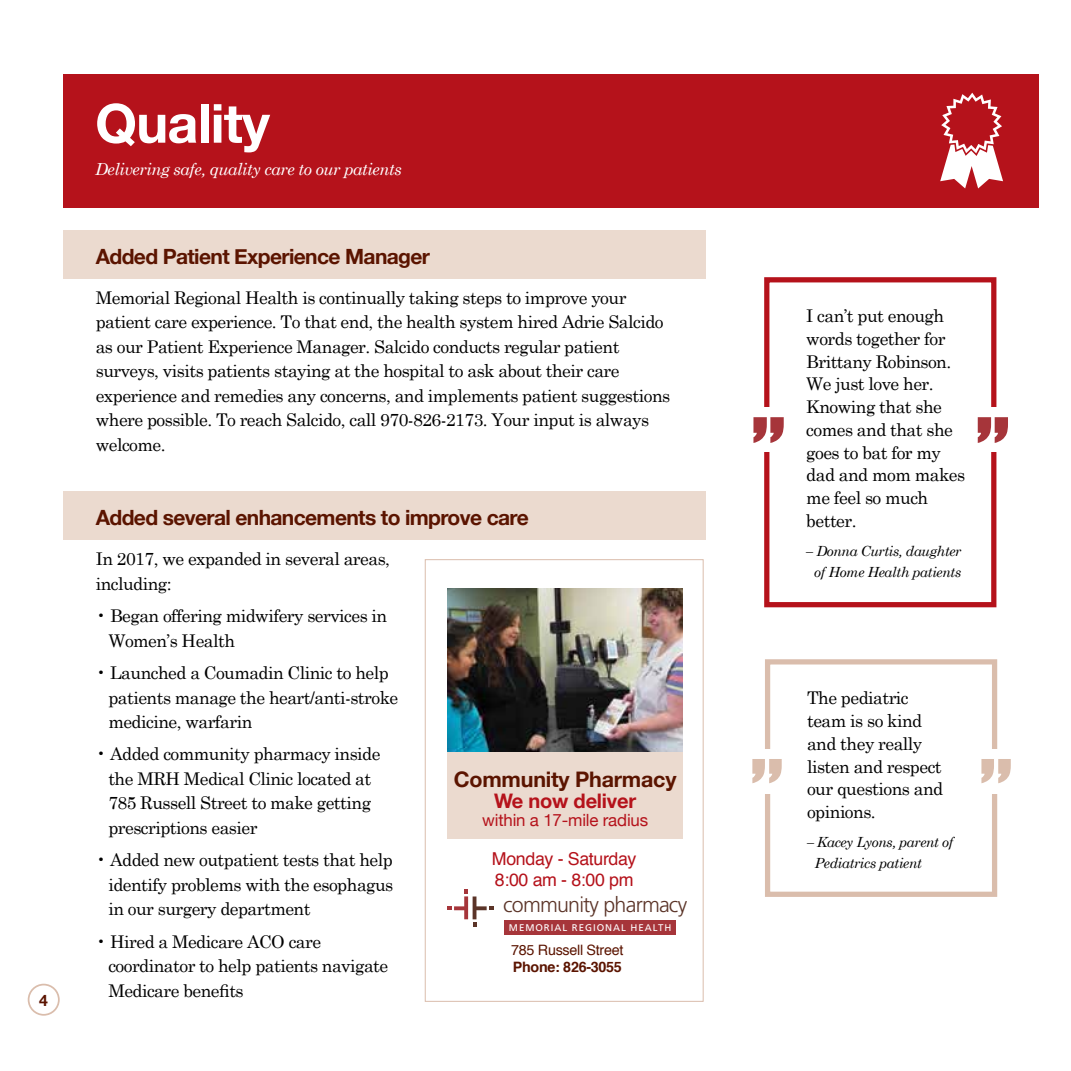
<style>
.page{position:relative;width:1071px;height:1071px;background:#fff}
.page>*{position:absolute;margin:0;border:0;box-sizing:border-box;transform-origin:0 0}
.t1{font:94.85px "Impact";color:#dabdac}
.t2{font:700 53.9px "Helvetica Neue";letter-spacing:-.015em;color:#fff}
.t3{font:300 21.35px "Frutiger";letter-spacing:-.035em;color:#5b3428}
.t4{font:700 21.35px "Helvetica Neue";letter-spacing:-.01em;color:#5b1400}
.t5{font:700 21px "Helvetica Neue";letter-spacing:-.03em;color:#5b1400}
.t6{font:700 20.12px "Helvetica Neue";letter-spacing:-.01em;color:#b5121b}
.t7{font:17.85px/21.2px "Helvetica";letter-spacing:-.02em;color:#b5121b}
.t8{font:17.5px/24.5px "Century Schoolbook";letter-spacing:-.03em;color:#000}
.t9{font:16.8px "Helvetica Neue";letter-spacing:-.01em;color:#b5121b}
.t10{font:italic 16.62px "Century Schoolbook";letter-spacing:-.03em;color:#fff}
.t11{font:700 15.75px "Helvetica Neue";color:#5b1400}
.t12{font:14.35px "Helvetica";letter-spacing:-.02em;color:#5b1400}
.t13{font:700 14.35px "Helvetica";letter-spacing:-.02em;color:#5b1400}
.t14{font:italic 14px/21px "Century Schoolbook";letter-spacing:-.03em;color:#000;text-align:center}
.t15{font:9.62px "Frutiger";letter-spacing:.1em;color:#fff}
</style>
<div class="page">
<div style="left:63px;top:74px;width:975px;height:134px;background:#b5121b"></div>
<div style="left:63px;top:230px;width:643px;height:48px;background:#ebdacf"></div>
<div style="left:63px;top:492px;width:643px;height:48px;background:#ebdacf"></div>
<div style="left:764px;top:277px;width:232px;height:330px;border:5px solid #b5121b"></div>
<div style="left:765px;top:659px;width:232px;height:238px;border:5px solid #dabdac"></div>
<div style="left:750px;top:407px;width:42px;height:45px;background:#fff"></div>
<svg style="left:753px;top:417px;width:31px;height:26px"></svg>
<div style="left:974px;top:407px;width:42px;height:45px;background:#fff"></div>
<svg style="left:978px;top:417px;width:30px;height:26px"></svg>
<div style="left:28px;top:984px;width:32px;height:32px;border:2px solid #dabdac;border-radius:50%"></div>
<svg style="left:940px;top:93px;width:63px;height:95px"></svg>
<div style="left:978px;top:750px;width:42px;height:44px;background:#fff"></div>
<div style="left:749px;top:750px;width:42px;height:44px;background:#fff"></div>
<img style="left:447px;top:588px;width:236px;height:164px">
<div style="left:505px;top:920px;width:171px;height:15px;background:#a6353a"></div>
<svg style="left:447px;top:889px;width:47px;height:37px"></svg>
<div style="left:447px;top:752px;width:236px;height:87px;background:#ebdacf"></div>
<div style="left:425px;top:559px;width:279px;height:443px;border:1px solid #dabdac"></div>
<p class="t11" style="left:39px;top:988px;width:10px">4</p>
<h2 class="t2" style="left:95px;top:81px;width:176px">Quality</h2>
<p class="t10" style="left:95px;top:158px;width:308px">Delivering safe, quality care to our patients</p>
<p class="t5" style="left:96px;top:240px;width:336px">Added Patient Experience Manager</p>
<p class="t8" style="left:96px;top:285px;width:576px">Memorial Regional Health is continually taking steps to improve your patient care experience. To that end, the health system hired Adrie Salcido as our Patient Experience Manager. Salcido conducts regular patient surveys, visits patients staying at the hospital to ask about their care experience and remedies any concerns, and implements patient suggestions where possible. To reach Salcido, call 970-826-2173. Your input is always welcome.</p>
<p class="t5" style="left:96px;top:501px;width:435px">Added several enhancements to improve care</p>
<p class="t8" style="left:96px;top:546px;width:296px">In 2017, we expanded in several areas, including:</p>
<p class="t8" style="left:108px;top:603px;width:280px;text-indent:-13px">• Began offering midwifery services in<br>Women’s Health</p>
<p class="t8" style="left:108px;top:660px;width:291px;text-indent:-13px">• Launched a Coumadin Clinic to help patients manage the heart/anti-stroke medicine, warfarin</p>
<p class="t8" style="left:108px;top:741px;width:274px;text-indent:-13px">• Added community pharmacy inside the MRH Medical Clinic located at<br>785 Russell Street to make getting prescriptions easier</p>
<p class="t8" style="left:108px;top:847px;width:286px;text-align:justify;text-indent:-13px">• Added new outpatient tests that help identify problems with the esophagus in our surgery department</p>
<p class="t8" style="left:108px;top:929px;width:281px;text-indent:-13px">• Hired a Medicare ACO care coordinator to help patients navigate<br>Medicare benefits</p>
<p class="t4" style="left:454px;top:762px;width:224px">Community Pharmacy</p>
<p class="t6" style="left:494px;top:785px;width:144px">We now deliver</p>
<p class="t9" style="left:482px;top:808px;width:168px">within a 17-mile radius</p>
<p class="t7" style="left:492px;top:849px;width:146px">Monday - Saturday<br>8:00 am - 8:00 pm</p>
<p class="t3" style="left:503px;top:893px;width:185px">community pharmacy</p>
<p class="t15" style="left:509px;top:922px;width:164px">MEMORIAL REGIONAL HEALTH</p>
<p class="t12" style="left:511px;top:939px;width:114px">785 Russell Street</p>
<p class="t13" style="left:513px;top:956px;width:110px">Phone: 826-3055</p>
<p class="t8" style="left:806px;top:304px;width:160px;line-height:22.8px">I can’t put enough words together for<br>Brittany Robinson.<br>We just love her.<br>Knowing that she comes and that she goes to bat for my dad and mom makes me feel so much better.</p>
<p class="t14" style="left:806px;top:540px;width:157px">– Donna Curtis, daughter of Home Health patients</p>
<p class="t8" style="left:807px;top:686px;width:138px;line-height:22.8px">The pediatric team is so kind and they really listen and respect our questions and opinions.</p>
<p class="t14" style="left:815px;top:831px;width:140px;text-align:left;text-indent:-8px">– Kacey Lyons, parent of<br>Pediatrics patient</p>
<h1 class="t1" style="left:751px;top:723px;width:34px">”</h1>
<h1 class="t1" style="left:980px;top:723px;width:34px">”</h1>
</div>
